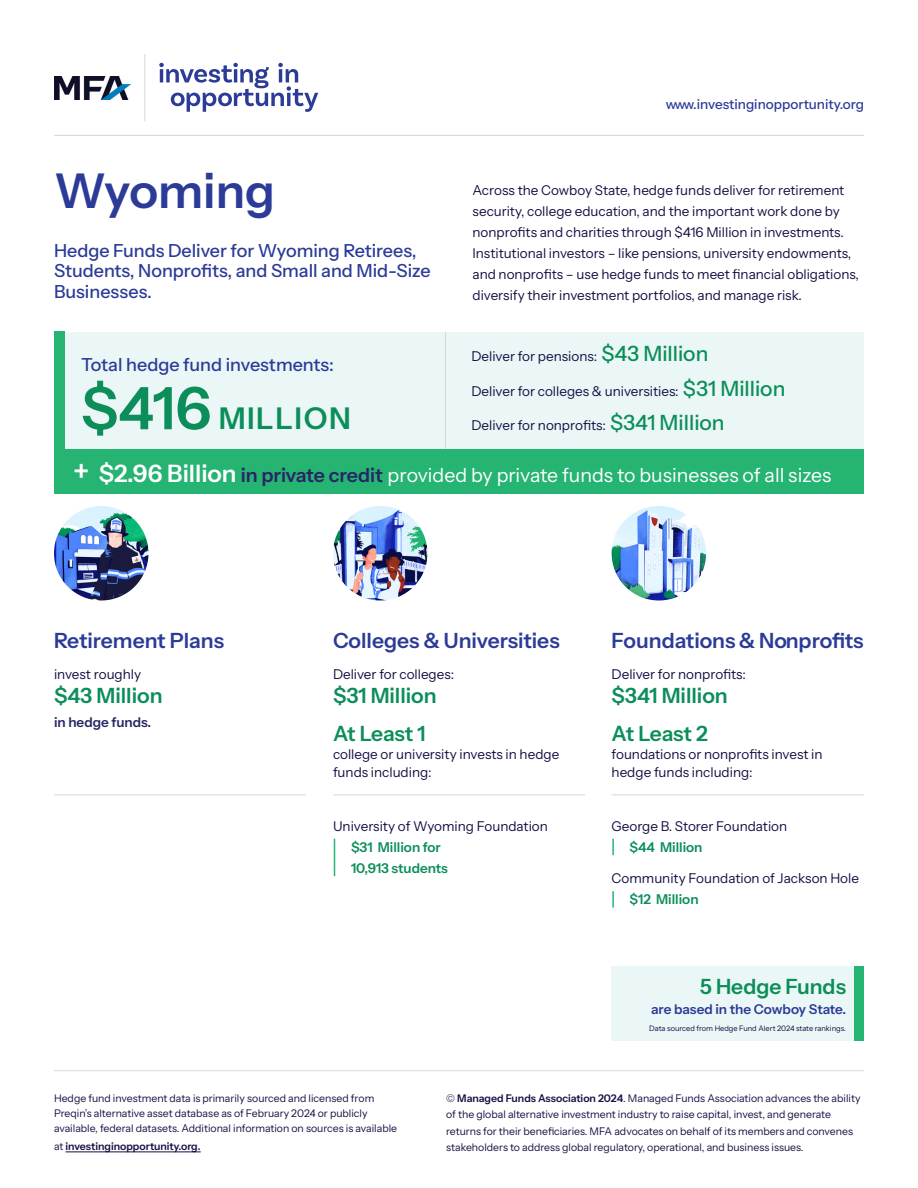
<style>
.page{position:relative;width:918px;height:1188px;background:#fff}
.page>*{position:absolute;margin:0;border:0;box-sizing:border-box;transform-origin:0 0}
.t1{font:600 48px "Instrument Sans";color:#2b3b97}
.t2{font:600 30px "Instrument Sans";letter-spacing:.05em;color:#0b8e59}
.Stats_-_Small{font:600 21px "Instrument Sans";color:#0b8e59}
.Section_Header{font:600 21px "Instrument Sans";color:#2b3b97}
.Stats_-_Small-2{font:600 21px "Instrument Sans";color:#2b3b97}
.Stats_-_Small-3{font:19.5px "Instrument Sans";color:#fff}
.t3{font:500 18px/20.9px "Instrument Sans";color:#2b3b97}
.Stats_-_Small-4{font:13.5px/18px "Instrument Sans";color:#151044}
.Paragraph{font:13.5px/21px "Instrument Sans";color:#151044}
.Stat_-_indented{font:600 13.5px "Instrument Sans";color:#0b8e59}
.Paragraph-2{font:500 13.5px "Instrument Sans";color:#2b3b97}
.t4{font:600 13.5px "Instrument Sans";color:#2b3b97}
.Stats_-_Small-5{font:600 13.5px "Instrument Sans";color:#272763}
.Paragraph-3{font:10.5px/16.5px "Instrument Sans";color:#151044}
.Footnote_Paragraph{font:10.5px/15px "Instrument Sans";color:#151044}
.Footnote_Paragraph-2{font:600 10.5px "Instrument Sans";color:#151044}
.Footnote_Paragraph-3{font:7.5px "Instrument Sans";color:#151044}
.s1{font-weight:500;font-size:21px;color:#0b8e59}
.s2{font-size:58.5px}
.s3{font-weight:600;font-size:30px}
.s4{font-weight:600;font-size:24px}
.s5{font-weight:600;color:#262667}
.s6{font-weight:400}
.s7{font-weight:600}
</style>
<div class="page">
<hr style="left:66px;top:1152px;width:135px;height:1px;background:#151044">
<hr style="left:54px;top:1070px;width:810px;height:1px;background:#cfdbd9">
<svg style="left:612px;top:839px;width:2px;height:16px"></svg>
<svg style="left:612px;top:891px;width:2px;height:17px"></svg>
<hr style="left:612px;top:794px;width:252px;height:1px;background:#cfdbd9">
<img style="left:612px;top:506px;width:94px;height:95px;border-radius:47px">
<div style="left:612px;top:967px;width:242px;height:74px;background:#ebf6f6"></div>
<div style="left:854px;top:967px;width:10px;height:74px;background:#26b472"></div>
<hr style="left:334px;top:839px;width:1px;height:37px;background:#26b472">
<hr style="left:333px;top:794px;width:252px;height:1px;background:#cfdbd9">
<img style="left:333px;top:506px;width:95px;height:95px;border-radius:47px">
<hr style="left:54px;top:794px;width:252px;height:1px;background:#cfdbd9">
<img style="left:54px;top:506px;width:94px;height:95px;border-radius:47px">
<div style="left:54px;top:332px;width:810px;height:135px;background:#ebf6f6"></div>
<div style="left:54px;top:332px;width:11px;height:136px;background:#26b472"></div>
<hr style="left:446px;top:332px;width:1px;height:135px;background:#cfdbd9">
<div style="left:54px;top:450px;width:810px;height:44px;background:#26b472"></div>
<hr style="left:54px;top:135px;width:810px;height:1px;background:#cfdbd9">
<svg style="left:159px;top:63px;width:159px;height:49px"></svg>
<hr style="left:145px;top:54px;width:1px;height:68px;background:#cfdbd9">
<img style="left:55px;top:77px;width:75px;height:22px">
<p class="t1" style="left:54px;top:161px;width:222px">Wyoming</p>
<p class="t3" style="left:54px;top:240px;width:378px">Hedge Funds Deliver for Wyoming Retirees,<br>Students, Nonprofits, and Small and Mid-Size<br>Businesses.</p>
<p class="Paragraph-2" style="left:666px;top:96px;width:200px">www.investinginopportunity.org</p>
<p class="Paragraph" style="left:472px;top:180px;width:388px">Across the Cowboy State, hedge funds deliver for retirement security, college education, and the important work done by nonprofits and charities through $416 Million in investments.<br>Institutional investors – like pensions, university endowments, and nonprofits – use hedge funds to meet financial obligations, diversify their investment portfolios, and manage risk.</p>
<p class="Stats_-_Small-4" style="left:471px;top:347px;width:239px">Deliver for pensions: <span class="s1">$43 Million</span></p>
<p class="Stats_-_Small-4" style="left:471px;top:382px;width:316px">Deliver for colleges &amp; universities: <span class="s1">$31 Million</span></p>
<p class="Stats_-_Small-4" style="left:471px;top:416px;width:255px">Deliver for nonprofits: <span class="s1">$341 Million</span></p>
<p class="t3" style="left:81px;top:354px;width:254px">Total hedge fund investments:</p>
<p class="t2" style="left:81px;top:400px;width:271px"><span class="s2">$416</span> MILLION</p>
<p class="Stats_-_Small-3" style="left:73px;top:462px;width:760px"><span class="s3">+</span> <span class="s4">$2.96 Billion</span> <span class="s5">in private credit</span> provided by private funds to businesses of all sizes</p>
<p class="Stats_-_Small-2" style="left:54px;top:627px;width:172px">Retirement Plans</p>
<p class="Stats_-_Small-4" style="left:54px;top:665px;width:89px">invest roughly</p>
<p class="Stats_-_Small" style="left:54px;top:682px;width:110px">$43 Million</p>
<p class="Stats_-_Small-5" style="left:54px;top:714px;width:99px">in hedge funds.</p>
<p class="Section_Header" style="left:333px;top:627px;width:228px">Colleges &amp; Universities</p>
<p class="Stats_-_Small-4" style="left:333px;top:665px;width:123px">Deliver for colleges:</p>
<p class="Stats_-_Small" style="left:333px;top:682px;width:105px">$31 Million</p>
<p class="Stats_-_Small" style="left:333px;top:720px;width:94px">At Least 1</p>
<p class="Stats_-_Small-4" style="left:333px;top:745px;width:228px">college or university invests in hedge funds including:</p>
<p class="Stats_-_Small-4" style="left:333px;top:817px;width:216px">University of Wyoming Foundation</p>
<p class="Stat_-_indented" style="left:351px;top:838px;width:91px">$31 Million for</p>
<p class="Stat_-_indented" style="left:351px;top:859px;width:98px">10,913 students</p>
<p class="Section_Header" style="left:612px;top:627px;width:253px">Foundations &amp; Nonprofits</p>
<p class="Stats_-_Small-4" style="left:612px;top:665px;width:136px">Deliver for nonprofits:</p>
<p class="Stats_-_Small" style="left:612px;top:682px;width:118px">$341 Million</p>
<p class="Stats_-_Small" style="left:612px;top:720px;width:98px">At Least 2</p>
<p class="Stats_-_Small-4" style="left:612px;top:745px;width:212px">foundations or nonprofits invest in hedge funds including:</p>
<p class="Stats_-_Small-4" style="left:612px;top:817px;width:177px">George B. Storer Foundation</p>
<p class="Stat_-_indented" style="left:630px;top:838px;width:74px">$44 Million</p>
<p class="Stats_-_Small-4" style="left:612px;top:870px;width:249px">Community Foundation of Jackson Hole</p>
<p class="Stat_-_indented" style="left:630px;top:891px;width:70px">$12 Million</p>
<p class="Stats_-_Small" style="left:700px;top:973px;width:148px">5 Hedge Funds</p>
<p class="t4" style="left:651px;top:1000px;width:197px">are based in the Cowboy State.</p>
<p class="Footnote_Paragraph-3" style="left:649px;top:1024px;width:198px">Data sourced from Hedge Fund Alert 2024 state rankings.</p>
<p class="Footnote_Paragraph" style="left:54px;top:1091px;width:345px">Hedge fund investment data is primarily sourced and licensed from<br>Preqin’s alternative asset database as of February 2024 or publicly available, federal datasets. Additional information on sources is available</p>
<p class="Footnote_Paragraph-2" style="left:54px;top:1140px;width:148px"><span class="s6">at</span> investinginopportunity.org.</p>
<p class="Paragraph-3" style="left:446px;top:1090px;width:416px">© <span class="s7">Managed Funds Association 2024</span>. Managed Funds Association advances the ability of the global alternative investment industry to raise capital, invest, and generate returns for their beneficiaries. MFA advocates on behalf of its members and convenes stakeholders to address global regulatory, operational, and business issues.</p>
</div>
